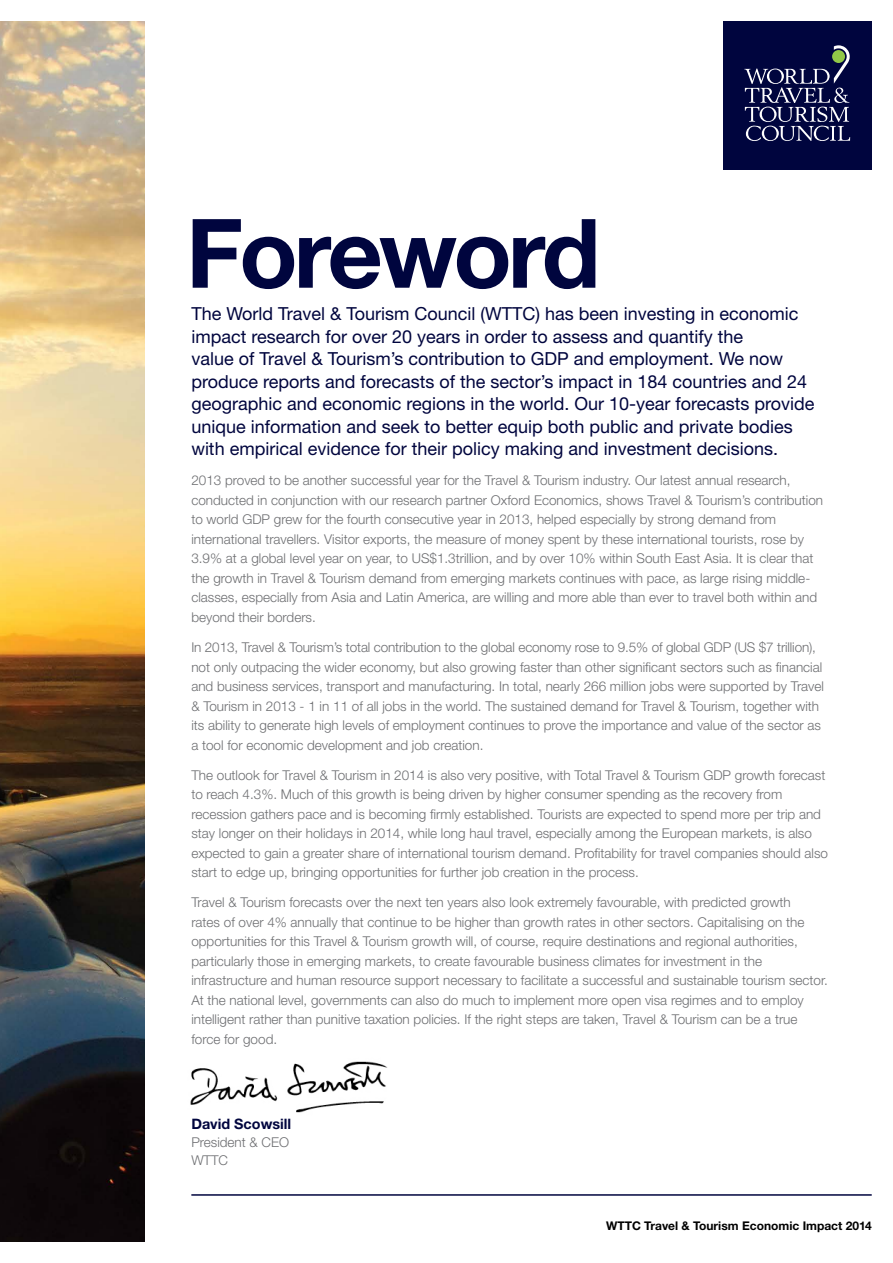
<style>
.page{position:relative;width:893px;height:1263px;background:#fff}
.page>*{position:absolute;margin:0;border:0;box-sizing:border-box;transform-origin:0 0}
.t1{font:700 96px "Helvetica Neue";color:#00053e}
.t2{font:18px/22.5px "Helvetica Neue";color:#00053e}
.t3{font:700 14.4px "Helvetica Neue";color:#00053e}
.t4{font:300 13.5px/19.5px "Helvetica Neue";color:#6d6e71}
.t5{font:700 12px "Helvetica Neue";color:#000}
</style>
<div class="page">
<img style="left:190px;top:1061px;width:198px;height:52px">
<img style="left:0;top:21px;width:145px;height:1221px">
<div style="left:723px;top:21px;width:149px;height:149px;background:#00053e"></div>
<svg style="left:744px;top:45px;width:106px;height:96px"></svg>
<div style="left:832px;top:50px;width:13px;height:13px;background:#91c848;border-radius:50%"></div>
<hr style="left:191px;top:1194px;width:681px;height:2px;background:#00053e">
<h1 class="t1" style="left:186px;top:194px;width:416px">Foreword</h1>
<p class="t2" style="left:191px;top:302px;width:625px">The World Travel &amp; Tourism Council (WTTC) has been investing in economic impact research for over 20 years in order to assess and quantify the<br>value of Travel &amp; Tourism’s contribution to GDP and employment. We now produce reports and forecasts of the sector’s impact in 184 countries and 24 geographic and economic regions in the world. Our 10-year forecasts provide unique information and seek to better equip both public and private bodies with empirical evidence for their policy making and investment decisions.</p>
<p class="t4" style="left:191px;top:471px;width:633px">2013 proved to be another successful year for the Travel &amp; Tourism industry. Our latest annual research, conducted in conjunction with our research partner Oxford Economics, shows Travel &amp; Tourism’s contribution to world GDP grew for the fourth consecutive year in 2013, helped especially by strong demand from international travellers. Visitor exports, the measure of money spent by these international tourists, rose by 3.9% at a global level year on year, to US$1.3trillion, and by over 10% within South East Asia. It is clear that the growth in Travel &amp; Tourism demand from emerging markets continues with pace, as large rising middle&shy;classes, especially from Asia and Latin America, are willing and more able than ever to travel both within and beyond their borders.</p>
<p class="t4" style="left:191px;top:637px;width:634px">In 2013, Travel &amp; Tourism’s total contribution to the global economy rose to 9.5% of global GDP (US $7 trillion), not only outpacing the wider economy, but also growing faster than other significant sectors such as financial and business services, transport and manufacturing. In total, nearly 266 million jobs were supported by Travel &amp; Tourism in 2013 - 1 in 11 of all jobs in the world. The sustained demand for Travel &amp; Tourism, together with its ability to generate high levels of employment continues to prove the importance and value of the sector as a tool for economic development and job creation.</p>
<p class="t4" style="left:191px;top:765px;width:638px">The outlook for Travel &amp; Tourism in 2014 is also very positive, with Total Travel &amp; Tourism GDP growth forecast to reach 4.3%. Much of this growth is being driven by higher consumer spending as the recovery from recession gathers pace and is becoming firmly established. Tourists are expected to spend more per trip and stay longer on their holidays in 2014, while long haul travel, especially among the European markets, is also expected to gain a greater share of international tourism demand. Profitability for travel companies should also start to edge up, bringing opportunities for further job creation in the process.</p>
<p class="t4" style="left:191px;top:892px;width:638px">Travel &amp; Tourism forecasts over the next ten years also look extremely favourable, with predicted growth<br>rates of over 4% annually that continue to be higher than growth rates in other sectors. Capitalising on the opportunities for this Travel &amp; Tourism growth will, of course, require destinations and regional authorities, particularly those in emerging markets, to create favourable business climates for investment in the infrastructure and human resource support necessary to facilitate a successful and sustainable tourism sector.<br>At the national level, governments can also do much to implement more open visa regimes and to employ intelligent rather than punitive taxation policies. If the right steps are taken, Travel &amp; Tourism can be a true force for good.</p>
<p class="t3" style="left:191px;top:1115px;width:101px">David Scowsill</p>
<p class="t4" style="left:191px;top:1133px;width:99px;line-height:18px">President &amp; CEO<br>WTTC</p>
<p class="t5" style="left:606px;top:1219px;width:267px">WTTC Travel &amp; Tourism Economic Impact 2014</p>
</div>
